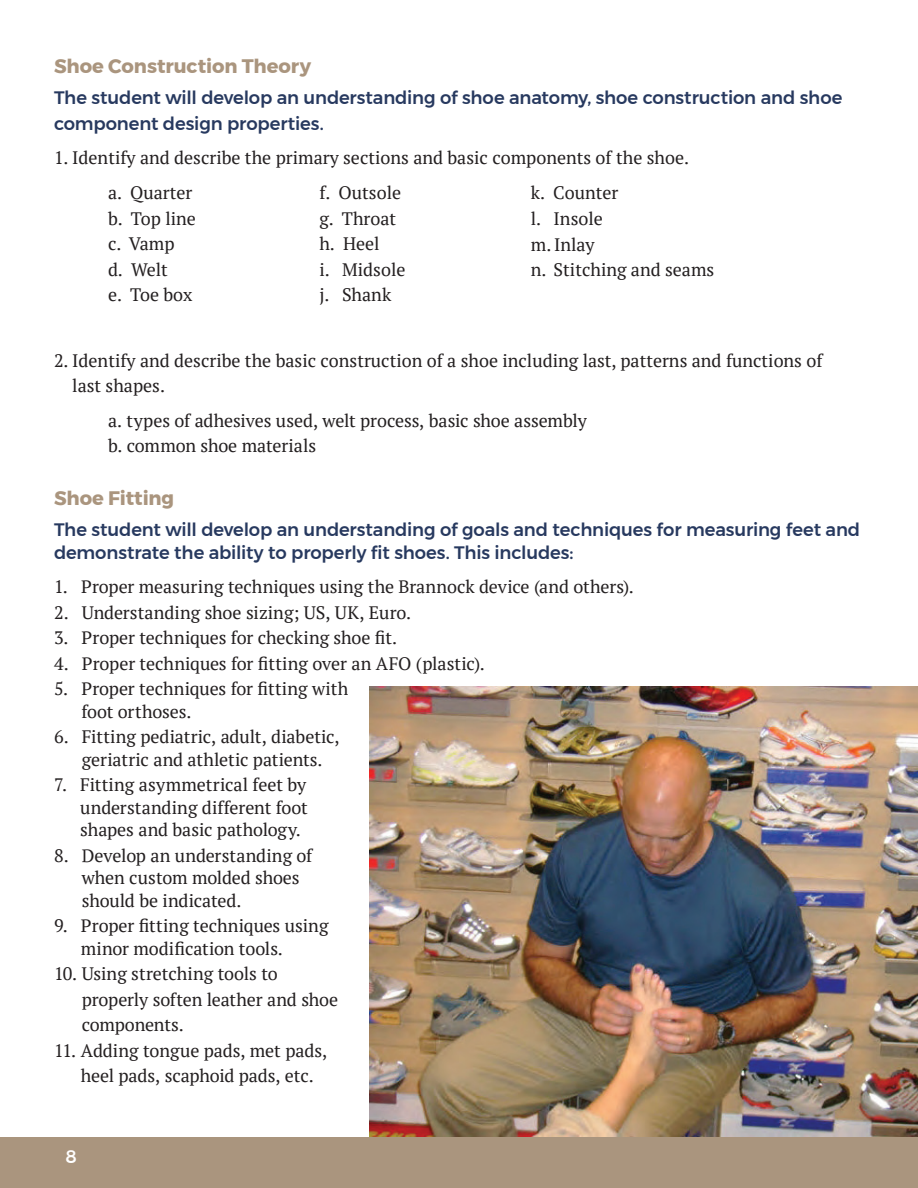
<style>
.page{position:relative;width:918px;height:1188px;background:#fff}
.page>*{position:absolute;margin:0;border:0;box-sizing:border-box;transform-origin:0 0}
.t1{font:700 19.5px "Montserrat";letter-spacing:-.005em;color:#aa957e}
.t2{font:18px/25.5px "PT Serif";color:#231f20}
.t3{font:500 18px/25.5px "Montserrat";letter-spacing:-.01em;color:#27395f}
.t4{font:500 18px "Montserrat";color:#fff}
</style>
<div class="page">
<div style="left:0;top:1137px;width:918px;height:51px;background:#aa957e"></div>
<img style="left:369px;top:686px;width:549px;height:451px">
<p class="t1" style="left:54px;top:50px;width:259px">Shoe Construction Theory</p>
<p class="t3" style="left:54px;top:85px;width:790px">The student will develop an understanding of shoe anatomy, shoe construction and shoe component design properties.</p>
<p class="t2" style="left:54px;top:145px;width:637px">1. Identify and describe the primary sections and basic components of the shoe.</p>
<p class="t2" style="left:108px;top:180px;width:89px">a. Quarter b. Top line c. Vamp<br>d. Welt<br>e. Toe box</p>
<p class="t2" style="left:319px;top:180px;width:88px">f. Outsole g. Throat h. Heel<br>i. Midsole j. Shank</p>
<p class="t2" style="left:531px;top:180px;width:185px">k. Counter<br>l. Insole<br>m. Inlay<br>n. Stitching and seams</p>
<p class="t2" style="left:72px;top:347px;width:752px;text-indent:-18px">2. Identify and describe the basic construction of a shoe including last, patterns and functions of last shapes.</p>
<p class="t2" style="left:108px;top:407px;width:480px">a. types of adhesives used, welt process, basic shoe assembly b. common shoe materials</p>
<p class="t1" style="left:54px;top:482px;width:122px">Shoe Fitting</p>
<p class="t3" style="left:54px;top:518px;width:808px;line-height:22.5px">The student will develop an understanding of goals and techniques for measuring feet and demonstrate the ability to properly fit shoes. This includes:</p>
<p class="t2" style="left:54px;top:574px;width:581px">1. Proper measuring techniques using the Brannock device (and others).</p>
<p class="t2" style="left:54px;top:599px;width:359px">2. Understanding shoe sizing; US, UK, Euro.</p>
<p class="t2" style="left:54px;top:625px;width:345px">3. Proper techniques for checking shoe fit.</p>
<p class="t2" style="left:54px;top:650px;width:432px">4. Proper techniques for fitting over an AFO (plastic).</p>
<p class="t2" style="left:81px;top:677px;width:268px;line-height:22.5px;text-indent:-27px">5. Proper techniques for fitting with foot orthoses.</p>
<p class="t2" style="left:82px;top:725px;width:259px;line-height:22.5px;text-indent:-28px">6. Fitting pediatric, adult, diabetic, geriatric and athletic patients.</p>
<p class="t2" style="left:80px;top:773px;width:229px;line-height:22.5px;text-align:justify;text-indent:-26px">7. Fitting asymmetrical feet by understanding different foot shapes and basic pathology.</p>
<p class="t2" style="left:82px;top:844px;width:232px;line-height:22.5px;text-indent:-28px">8. Develop an understanding of when custom molded shoes should be indicated.</p>
<p class="t2" style="left:81px;top:914px;width:249px;line-height:22.5px;text-indent:-27px">9. Proper fitting techniques using minor modification tools.</p>
<p class="t2" style="left:82px;top:961px;width:258px;text-indent:-28px">10. Using stretching tools to properly soften leather and shoe components.</p>
<p class="t2" style="left:81px;top:1037px;width:248px;text-indent:-27px">11. Adding tongue pads, met pads, heel pads, scaphoid pads, etc.</p>
<p class="t4" style="left:65px;top:1142px;width:13px">8</p>
</div>
